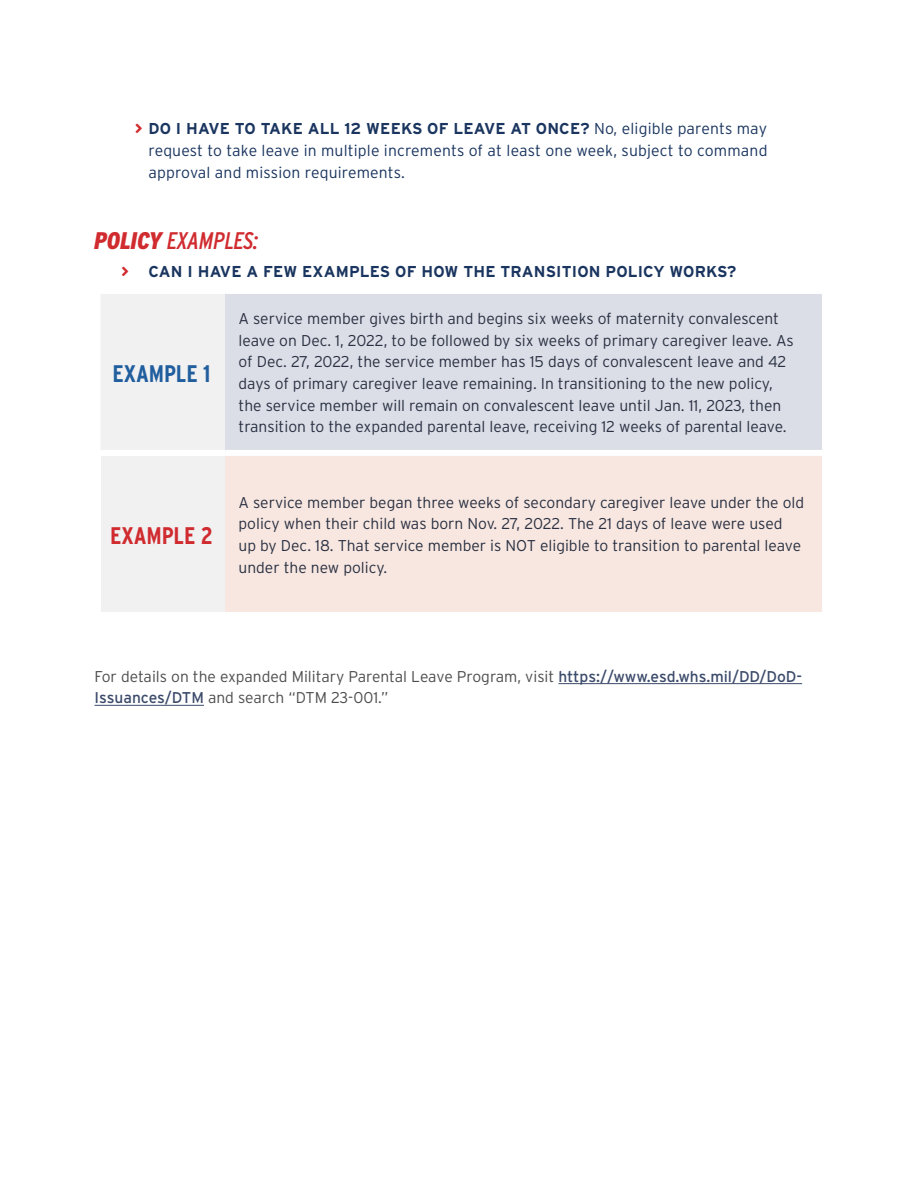
<style>
.page{position:relative;width:918px;height:1188px;background:#fff}
.page>*{position:absolute;margin:0;border:0;box-sizing:border-box;transform-origin:0 0}
.t1{font:italic 24px "Interstate Condensed";letter-spacing:-.005em;color:#d02b2f}
.t2{font:700 24px "Interstate Condensed";letter-spacing:-.005em;color:#215e9e}
.t3{font:700 24px "Interstate Condensed";letter-spacing:-.005em;color:#d02b2f}
.t4{font:300 15.75px/21.8px "Interstate";letter-spacing:.01em;color:#1a355f;text-align:justify}
.t5{font:700 15.75px "Interstate";letter-spacing:.01em;color:#1a355f}
.t6{font:300 15.6px/21.8px "Interstate";color:#293042}
.t7{font:300 15.6px/21.8px "Interstate";color:#4d4d4f}
.s1{color:#d02b2f}
.s2{font-weight:700}
.s3{font-weight:900}
.s4{font-weight:400;color:#3c4b6b}
</style>
<div class="page">
<div style="left:101px;top:456px;width:124px;height:157px;background:#f1f1f2"></div>
<hr style="left:558px;top:683px;width:244px;height:1px;background:#3c4b6b">
<hr style="left:94px;top:705px;width:110px;height:1px;background:#3c4b6b">
<div style="left:98px;top:291px;width:128px;height:162px;background:#f1f1f2"></div>
<div style="left:226px;top:291px;width:599px;height:162px;background:#dbdee6"></div>
<div style="left:226px;top:453px;width:599px;height:162px;background:#f8e7e0"></div>
<div style="left:94px;top:288px;width:132px;height:6px;background:#fff"></div>
<div style="left:94px;top:294px;width:6px;height:156px;background:#fff"></div>
<div style="left:94px;top:450px;width:132px;height:6px;background:#fff"></div>
<div style="left:94px;top:612px;width:132px;height:6px;background:#fff"></div>
<div style="left:226px;top:288px;width:602px;height:6px;background:#fff"></div>
<div style="left:822px;top:294px;width:6px;height:156px;background:#fff"></div>
<div style="left:226px;top:450px;width:602px;height:6px;background:#fff"></div>
<div style="left:822px;top:456px;width:6px;height:156px;background:#fff"></div>
<div style="left:226px;top:612px;width:602px;height:6px;background:#fff"></div>
<p class="t4" style="left:148px;top:118px;width:620px;text-indent:-14px"><span class="s1">☑</span> <span class="s2">DO I HAVE TO TAKE ALL 12 WEEKS OF LEAVE AT ONCE?</span> No, eligible parents may request to take leave in multiple increments of at least one week, subject to command approval and mission requirements.</p>
<h1 class="t1" style="left:94px;top:227px;width:166px"><span class="s3">POLICY</span> EXAMPLES:</h1>
<p class="t5" style="left:122px;top:263px;width:616px"><span class="s1">☑</span> CAN I HAVE A FEW EXAMPLES OF HOW THE TRANSITION POLICY WORKS?</p>
<h1 class="t2" style="left:113px;top:360px;width:100px">EXAMPLE 1</h1>
<h1 class="t3" style="left:110px;top:522px;width:105px">EXAMPLE 2</h1>
<p class="t6" style="left:239px;top:307px;width:557px">A service member gives birth and begins six weeks of maternity convalescent leave on Dec. 1, 2022, to be followed by six weeks of primary caregiver leave. As of Dec. 27, 2022, the service member has 15 days of convalescent leave and 42 days of primary caregiver leave remaining. In transitioning to the new policy, the service member will remain on convalescent leave until Jan. 11, 2023, then transition to the expanded parental leave, receiving 12 weeks of parental leave.</p>
<p class="t6" style="left:239px;top:491px;width:567px">A service member began three weeks of secondary caregiver leave under the old policy when their child was born Nov. 27, 2022. The 21 days of leave were used<br>up by Dec. 18. That service member is NOT eligible to transition to parental leave under the new policy.</p>
<p class="t7" style="left:95px;top:665px;width:709px">For details on the expanded Military Parental Leave Program, visit <span class="s4">https://www.esd.whs.mil/DD/DoD-<br>Issuances/DTM</span> and search “DTM 23-001.”</p>
</div>
